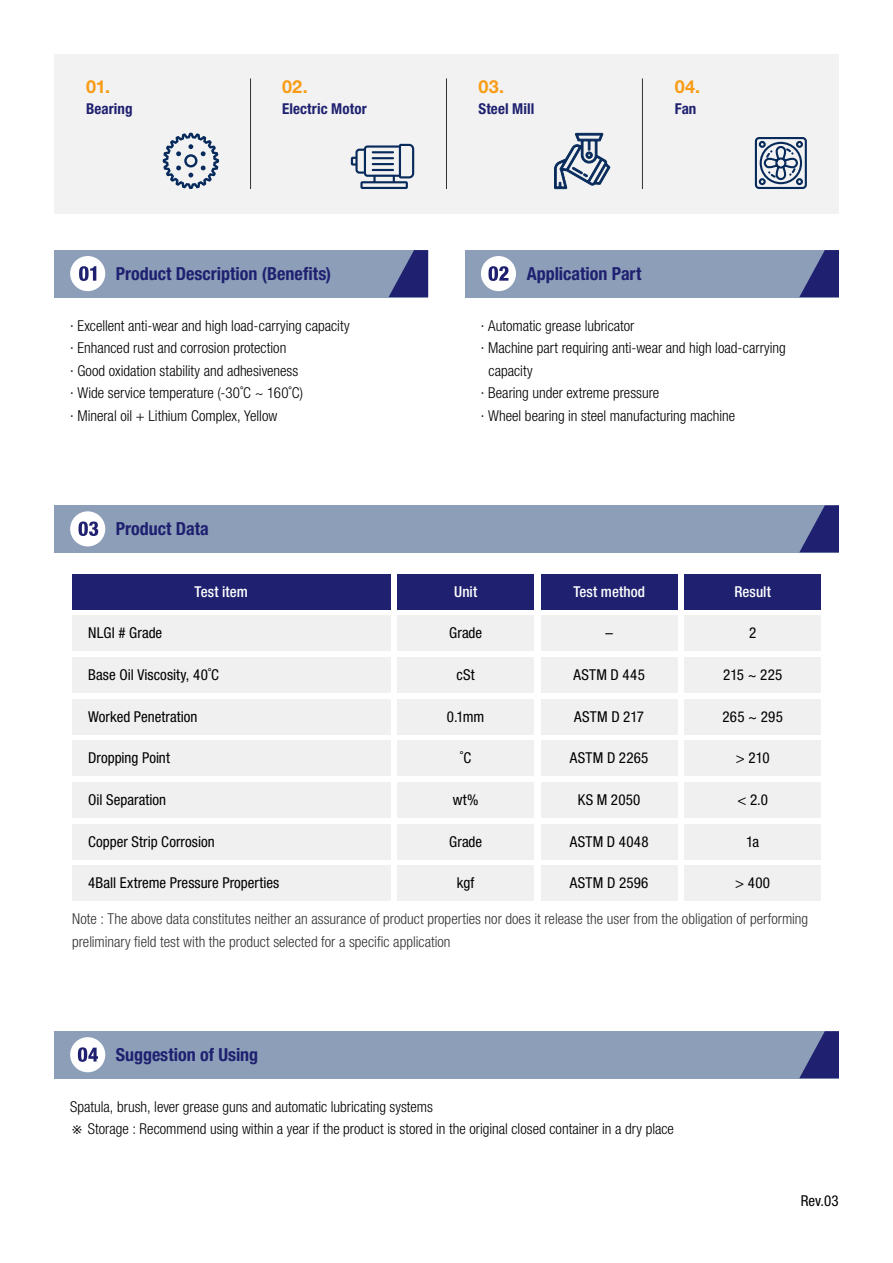
<style>
.page{position:relative;width:893px;height:1263px;background:#fff}
.page>*{position:absolute;margin:0;border:0;box-sizing:border-box;transform-origin:0 0}
.t1{font:700 condensed 18px "Helvetica Neue LT Std";color:#1f2170}
.t2{font:700 18px "Helvetica Neue LT Std";letter-spacing:.015em;color:#f99c15}
.t3{font:300 condensed 15px/22.5px "Helvetica Neue LT Std";color:#000}
.t4{font:condensed 15px "Helvetica Neue LT Std";letter-spacing:.005em;color:#000}
.t5{font:300 condensed 15px/22.5px "Helvetica Neue LT Std";color:#333}
.t6{font:700 condensed 15px "Helvetica Neue LT Std";letter-spacing:.005em;color:#1f2170}
.t7{font:500 condensed 15px "Helvetica Neue LT Std";letter-spacing:.005em;color:#fff}
.s1{font-family:"Yoon Gothic Pro 755";font-weight:400;font-stretch:normal}
</style>
<div class="page">
<div style="left:54px;top:505px;width:785px;height:47px;background:#8c9eb8"></div>
<div style="left:70px;top:511px;width:35px;height:35px;background:#fff;border-radius:50%"></div>
<svg style="left:79px;top:521px;width:19px;height:15px"></svg>
<div style="left:54px;top:1031px;width:785px;height:47px;background:#8c9eb8"></div>
<div style="left:70px;top:1037px;width:35px;height:35px;background:#fff;border-radius:50%"></div>
<svg style="left:78px;top:1047px;width:20px;height:15px"></svg>
<div style="left:54px;top:54px;width:785px;height:159px;background:#f2f2f2"></div>
<div style="left:54px;top:250px;width:374px;height:47px;background:#8c9eb8"></div>
<div style="left:465px;top:250px;width:374px;height:47px;background:#8c9eb8"></div>
<svg style="left:389px;top:250px;width:39px;height:47px"></svg>
<svg style="left:799px;top:505px;width:40px;height:47px"></svg>
<svg style="left:799px;top:1031px;width:40px;height:47px"></svg>
<div style="left:70px;top:256px;width:35px;height:35px;background:#fff;border-radius:50%"></div>
<svg style="left:79px;top:266px;width:17px;height:15px"></svg>
<div style="left:481px;top:256px;width:35px;height:35px;background:#fff;border-radius:50%"></div>
<svg style="left:488px;top:266px;width:20px;height:15px"></svg>
<div style="left:72px;top:574px;width:318px;height:35px;background:#1f2170"></div>
<div style="left:72px;top:615px;width:318px;height:36px;background:#f0f0f0"></div>
<div style="left:72px;top:657px;width:318px;height:36px;background:#f0f0f0"></div>
<div style="left:72px;top:699px;width:318px;height:35px;background:#f0f0f0"></div>
<div style="left:72px;top:740px;width:318px;height:36px;background:#f0f0f0"></div>
<div style="left:72px;top:782px;width:318px;height:36px;background:#f0f0f0"></div>
<div style="left:72px;top:824px;width:318px;height:35px;background:#f0f0f0"></div>
<div style="left:72px;top:865px;width:318px;height:36px;background:#f0f0f0"></div>
<div style="left:398px;top:574px;width:136px;height:35px;background:#1f2170"></div>
<div style="left:398px;top:615px;width:136px;height:36px;background:#f0f0f0"></div>
<div style="left:398px;top:657px;width:136px;height:36px;background:#f0f0f0"></div>
<div style="left:398px;top:699px;width:136px;height:35px;background:#f0f0f0"></div>
<div style="left:398px;top:740px;width:136px;height:36px;background:#f0f0f0"></div>
<div style="left:398px;top:782px;width:136px;height:36px;background:#f0f0f0"></div>
<div style="left:398px;top:824px;width:136px;height:35px;background:#f0f0f0"></div>
<div style="left:398px;top:865px;width:136px;height:36px;background:#f0f0f0"></div>
<div style="left:541px;top:574px;width:136px;height:35px;background:#1f2170"></div>
<div style="left:541px;top:615px;width:136px;height:36px;background:#f0f0f0"></div>
<div style="left:541px;top:657px;width:136px;height:36px;background:#f0f0f0"></div>
<div style="left:541px;top:699px;width:136px;height:35px;background:#f0f0f0"></div>
<div style="left:541px;top:740px;width:136px;height:36px;background:#f0f0f0"></div>
<div style="left:541px;top:782px;width:136px;height:36px;background:#f0f0f0"></div>
<div style="left:541px;top:824px;width:136px;height:35px;background:#f0f0f0"></div>
<div style="left:541px;top:865px;width:136px;height:36px;background:#f0f0f0"></div>
<div style="left:685px;top:574px;width:136px;height:35px;background:#1f2170"></div>
<div style="left:685px;top:615px;width:136px;height:36px;background:#f0f0f0"></div>
<div style="left:685px;top:657px;width:136px;height:36px;background:#f0f0f0"></div>
<div style="left:685px;top:699px;width:136px;height:35px;background:#f0f0f0"></div>
<div style="left:685px;top:740px;width:136px;height:36px;background:#f0f0f0"></div>
<div style="left:685px;top:782px;width:136px;height:36px;background:#f0f0f0"></div>
<div style="left:685px;top:824px;width:136px;height:35px;background:#f0f0f0"></div>
<div style="left:685px;top:865px;width:136px;height:36px;background:#f0f0f0"></div>
<hr style="left:250px;top:78px;width:1px;height:111px;background:#323333">
<hr style="left:446px;top:78px;width:1px;height:111px;background:#323333">
<hr style="left:642px;top:78px;width:1px;height:111px;background:#323333">
<svg style="left:163px;top:133px;width:56px;height:56px"></svg>
<svg style="left:351px;top:144px;width:63px;height:45px"></svg>
<svg style="left:554px;top:132px;width:57px;height:58px"></svg>
<svg style="left:754px;top:137px;width:85px;height:161px"></svg>
<p class="t2" style="left:282px;top:76px;width:27px">02.</p>
<p class="t2" style="left:478px;top:76px;width:27px">03.</p>
<p class="t2" style="left:675px;top:76px;width:27px">04.</p>
<p class="t2" style="left:86px;top:76px;width:26px">01.</p>
<p class="t6" style="left:86px;top:100px;width:48px">Bearing</p>
<p class="t6" style="left:282px;top:100px;width:86px">Electric Motor</p>
<p class="t6" style="left:478px;top:100px;width:57px">Steel Mill</p>
<p class="t6" style="left:675px;top:100px;width:23px">Fan</p>
<p class="t1" style="left:116px;top:262px;width:217px">Product Description (Benefits)</p>
<p class="t3" style="left:70px;top:314px;width:281px">· Excellent anti-wear and high load-carrying capacity · Enhanced rust and corrosion protection<br>· Good oxidation stability and adhesiveness<br>· Wide service temperature (-30˚C ~ 160˚C)<br>· Mineral oil + Lithium Complex, Yellow</p>
<p class="t1" style="left:116px;top:517px;width:94px">Product Data</p>
<p class="t1" style="left:527px;top:262px;width:116px">Application Part</p>
<p class="t3" style="left:481px;top:314px;width:155px">· Automatic grease lubricator</p>
<p class="t3" style="left:481px;top:337px;width:306px">· Machine part requiring anti-wear and high load-carrying</p>
<p class="t3" style="left:488px;top:359px;width:46px">capacity</p>
<p class="t3" style="left:481px;top:382px;width:180px">· Bearing under extreme pressure</p>
<p class="t3" style="left:481px;top:404px;width:256px">· Wheel bearing in steel manufacturing machine</p>
<p class="t7" style="left:195px;top:582px;width:55px">Test item</p>
<p class="t7" style="left:454px;top:582px;width:25px">Unit</p>
<p class="t7" style="left:573px;top:582px;width:73px">Test method</p>
<p class="t7" style="left:734px;top:582px;width:38px">Result</p>
<p class="t4" style="left:449px;top:624px;width:35px">Grade</p>
<p class="t4" style="left:605px;top:624px;width:9px">–</p>
<p class="t4" style="left:749px;top:624px;width:9px">2</p>
<p class="t4" style="left:456px;top:666px;width:20px">cSt</p>
<p class="t4" style="left:573px;top:666px;width:73px">ASTM D 445</p>
<p class="t4" style="left:723px;top:666px;width:61px">215 ~ 225</p>
<p class="t4" style="left:447px;top:708px;width:39px">0.1mm</p>
<p class="t4" style="left:574px;top:708px;width:71px">ASTM D 217</p>
<p class="t4" style="left:722px;top:708px;width:62px">265 ~ 295</p>
<p class="t4" style="left:460px;top:749px;width:12px">˚C</p>
<p class="t4" style="left:570px;top:749px;width:80px">ASTM D 2265</p>
<p class="t4" style="left:736px;top:749px;width:35px">&gt; 210</p>
<p class="t4" style="left:453px;top:791px;width:27px">wt%</p>
<p class="t4" style="left:578px;top:791px;width:64px">KS M 2050</p>
<p class="t4" style="left:737px;top:791px;width:32px">&lt; 2.0</p>
<p class="t4" style="left:449px;top:833px;width:35px">Grade</p>
<p class="t4" style="left:570px;top:833px;width:80px">ASTM D 4048</p>
<p class="t4" style="left:746px;top:833px;width:15px">1a</p>
<p class="t4" style="left:457px;top:874px;width:19px">kgf</p>
<p class="t4" style="left:570px;top:874px;width:80px">ASTM D 2596</p>
<p class="t4" style="left:735px;top:874px;width:36px">&gt; 400</p>
<p class="t4" style="left:88px;top:624px;width:76px">NLGI # Grade</p>
<p class="t4" style="left:88px;top:666px;width:132px">Base Oil Viscosity, 40˚C</p>
<p class="t4" style="left:88px;top:708px;width:111px">Worked Penetration</p>
<p class="t4" style="left:88px;top:749px;width:83px">Dropping Point</p>
<p class="t4" style="left:88px;top:791px;width:79px">Oil Separation</p>
<p class="t4" style="left:88px;top:832px;width:128px">Copper Strip Corrosion</p>
<p class="t4" style="left:88px;top:874px;width:193px">4Ball Extreme Pressure Properties</p>
<p class="t5" style="left:72px;top:907px;width:737px">Note : The above data constitutes neither an assurance of product properties nor does it release the user from the obligation of performing preliminary field test with the product selected for a specific application</p>
<p class="t1" style="left:116px;top:1043px;width:144px">Suggestion of Using</p>
<p class="t3" style="left:70px;top:1095px;width:605px">Spatula, brush, lever grease guns and automatic lubricating systems<br><span class="s1">※</span> Storage : Recommend using within a year if the product is stored in the original closed container in a dry place</p>
<p class="t4" style="left:801px;top:1192px;width:40px">Rev.03</p>
</div>
